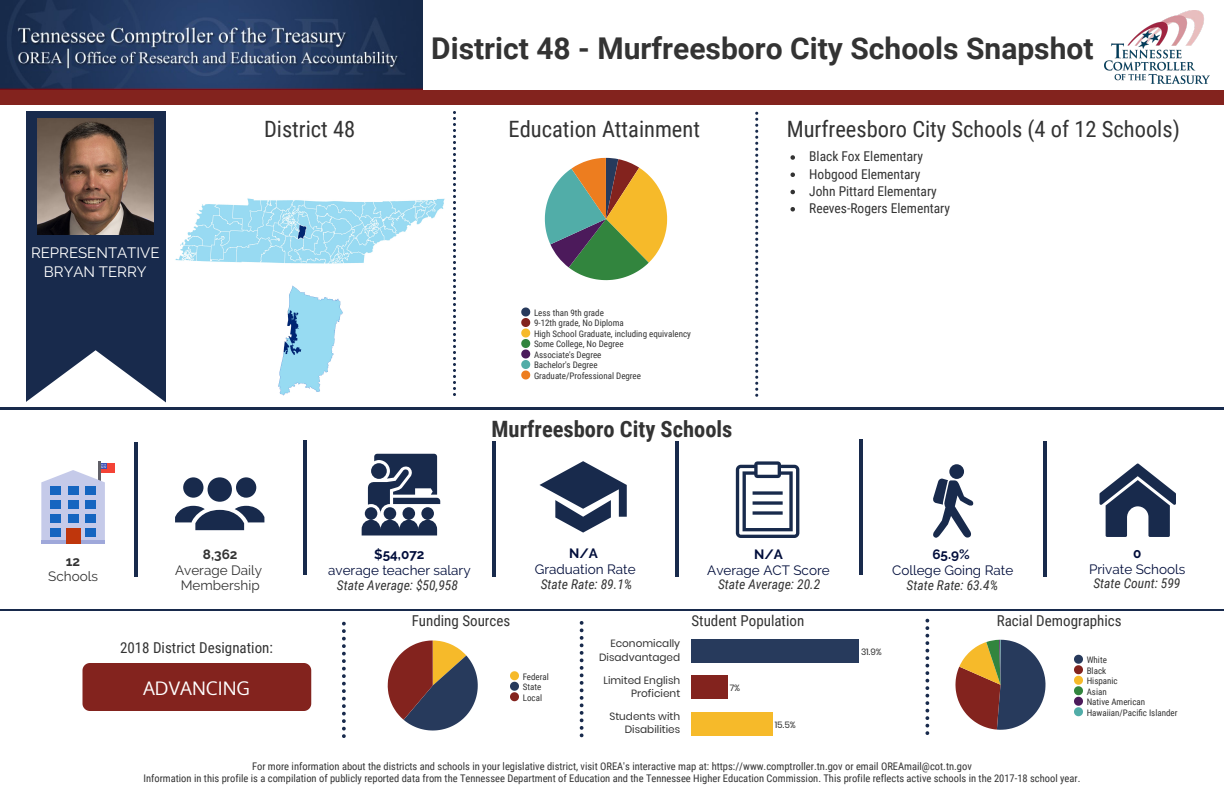
<style>
.page{position:relative;width:1224px;height:792px;background:#fff}
.page>*{position:absolute;margin:0;border:0;box-sizing:border-box;transform-origin:0 0}
.t1{font:700 30px "Roboto";color:#333}
.t2{font:22.5px "Roboto Condensed";color:#333}
.t3{font:700 22.5px "Roboto Condensed";color:#333}
.t4{font:18.8px "Oxygen";color:#fff}
.t5{font:15px "Roboto Condensed";color:#333}
.t6{font:15px/18.8px "Raleway";color:#fff;text-align:center}
.t7{font:italic 13.5px "Roboto Condensed";color:#333}
.t8{font:13.5px/17.2px "Roboto Condensed";color:#333}
.t9{font:13.5px "Raleway";color:#010d3b}
.t10{font:13.5px/15.8px "Raleway";color:#333;text-align:center}
.t11{font:700 13.5px "Raleway";color:#010d3b}
.t12{font:700 13.5px "Raleway";color:#333}
.t13{font:10.5px/12px "Roboto Condensed";color:#333;text-align:center}
.t14{font:10.5px/13.5px "Poppins";color:#333;text-align:right}
.t15{font:9px/10.5px "Roboto Condensed";color:#333}
.t16{font:9px "Poppins";color:#333}
</style>
<div class="page">
<svg style="left:790px;top:155px;width:5px;height:5px"></svg>
<svg style="left:790px;top:172px;width:5px;height:5px"></svg>
<svg style="left:790px;top:190px;width:5px;height:4px"></svg>
<svg style="left:790px;top:207px;width:5px;height:5px"></svg>
<div style="left:26px;top:111px;width:140px;height:385px;background:#182a4c"></div>
<div style="left:692px;top:639px;width:167px;height:24px;background:#273a5c"></div>
<div style="left:692px;top:675px;width:36px;height:24px;background:#83231e"></div>
<div style="left:692px;top:712px;width:81px;height:24px;background:#f6ba2a"></div>
<hr style="left:303px;top:440px;width:4px;height:135px;background:#182a4c">
<hr style="left:0;top:610px;width:1224px;height:1px;background:#182a4c">
<svg style="left:926px;top:619px;width:3px;height:116px"></svg>
<svg style="left:580px;top:621px;width:4px;height:116px"></svg>
<svg style="left:388px;top:640px;width:90px;height:91px"></svg>
<svg style="left:510px;top:671px;width:9px;height:30px"></svg>
<svg style="left:955px;top:640px;width:91px;height:90px"></svg>
<svg style="left:1074px;top:655px;width:9px;height:61px"></svg>
<hr style="left:0;top:407px;width:1224px;height:3px;background:#182a4c">
<svg style="left:539px;top:461px;width:88px;height:72px"></svg>
<svg style="left:736px;top:461px;width:63px;height:77px"></svg>
<svg style="left:933px;top:464px;width:41px;height:74px"></svg>
<hr style="left:492px;top:441px;width:4px;height:136px;background:#182a4c">
<hr style="left:859px;top:439px;width:4px;height:136px;background:#182a4c">
<hr style="left:675px;top:441px;width:4px;height:136px;background:#182a4c">
<svg style="left:362px;top:454px;width:78px;height:82px"></svg>
<hr style="left:1043px;top:441px;width:4px;height:136px;background:#182a4c">
<svg style="left:1100px;top:464px;width:76px;height:73px"></svg>
<img style="left:0;top:0;width:422px;height:90px">
<svg style="left:26px;top:350px;width:238px;height:191px"></svg>
<hr style="left:41px;top:541px;width:64px;height:3px;background:#9fa8da">
<div style="left:66px;top:528px;width:14px;height:16px;background:#bf360c"></div>
<div style="left:85px;top:514px;width:11px;height:9px;background:#1565c0"></div>
<div style="left:68px;top:514px;width:10px;height:9px;background:#1565c0"></div>
<div style="left:50px;top:514px;width:11px;height:9px;background:#1565c0"></div>
<div style="left:85px;top:528px;width:11px;height:9px;background:#1565c0"></div>
<div style="left:50px;top:528px;width:11px;height:9px;background:#1565c0"></div>
<div style="left:85px;top:500px;width:11px;height:9px;background:#1565c0"></div>
<div style="left:68px;top:500px;width:10px;height:9px;background:#1565c0"></div>
<div style="left:50px;top:500px;width:11px;height:9px;background:#1565c0"></div>
<div style="left:85px;top:486px;width:11px;height:9px;background:#1565c0"></div>
<div style="left:68px;top:486px;width:10px;height:9px;background:#1565c0"></div>
<div style="left:50px;top:486px;width:11px;height:9px;background:#1565c0"></div>
<hr style="left:134px;top:442px;width:4px;height:135px;background:#182a4c">
<svg style="left:342px;top:622px;width:4px;height:116px"></svg>
<div style="left:0;top:90px;width:1224px;height:14px;background:#83231e"></div>
<svg style="left:453px;top:111px;width:3px;height:285px"></svg>
<svg style="left:755px;top:112px;width:3px;height:285px"></svg>
<svg style="left:545px;top:158px;width:122px;height:122px"></svg>
<svg style="left:521px;top:308px;width:9px;height:72px"></svg>
<div style="left:82px;top:663px;width:229px;height:48px;background:#83231e"></div>
<img style="left:175px;top:198px;width:270px;height:66px">
<img style="left:222px;top:285px;width:121px;height:113px">
<img style="left:38px;top:118px;width:116px;height:117px">
<img style="left:1104px;top:10px;width:106px;height:73px">
<h1 class="t1" style="left:431px;top:27px;width:664px">District 48 - Murfreesboro City Schools Snapshot</h1>
<h2 class="t2" style="left:264px;top:113px;width:93px">District 48</h2>
<h2 class="t2" style="left:508px;top:113px;width:193px">Education Attainment</h2>
<h2 class="t2" style="left:787px;top:113px;width:395px">Murfreesboro City Schools (4 of 12 Schools)</h2>
<h3 class="t6" style="left:31px;top:243px;width:130px">REPRESENTATIVE<br>BRYAN TERRY</h3>
<p class="t12" style="left:66px;top:553px;width:16px">12</p>
<p class="t10" style="left:48px;top:569px;width:51px">Schools</p>
<p class="t12" style="left:203px;top:546px;width:36px">8,362</p>
<p class="t10" style="left:175px;top:562px;width:88px">Average Daily<br>Membership</p>
<h3 class="t5" style="left:120px;top:637px;width:154px">2018 District Designation:</h3>
<h3 class="t4" style="left:143px;top:675px;width:108px">ADVANCING</h3>
<p class="t15" style="left:534px;top:307px;width:158px">Less than 9th grade<br>9-12th grade, No Diploma<br>High School Graduate, including equivalency<br>Some College, No Degree<br>Associate's Degree<br>Bachelor's Degree<br>Graduate/Professional Degree</p>
<h2 class="t3" style="left:492px;top:413px;width:242px">Murfreesboro City Schools</h2>
<p class="t8" style="left:809px;top:147px;width:142px">Black Fox Elementary<br>Hobgood Elementary<br>John Pittard Elementary<br>Reeves-Rogers Elementary</p>
<p class="t11" style="left:374px;top:546px;width:52px">$54,072</p>
<p class="t9" style="left:328px;top:562px;width:144px">average teacher salary</p>
<p class="t11" style="left:569px;top:546px;width:30px">N/A</p>
<p class="t9" style="left:535px;top:561px;width:102px">Graduation Rate</p>
<p class="t11" style="left:932px;top:546px;width:39px">65.9%</p>
<p class="t9" style="left:892px;top:562px;width:123px">College Going Rate</p>
<p class="t11" style="left:754px;top:546px;width:30px">N/A</p>
<p class="t9" style="left:707px;top:562px;width:124px">Average ACT Score</p>
<p class="t11" style="left:1133px;top:546px;width:10px">0</p>
<p class="t9" style="left:1089px;top:561px;width:98px">Private Schools</p>
<p class="t7" style="left:337px;top:575px;width:122px">State Average: $50,958</p>
<p class="t7" style="left:541px;top:574px;width:93px">State Rate: 89.1%</p>
<p class="t7" style="left:718px;top:574px;width:104px">State Average: 20.2</p>
<p class="t7" style="left:907px;top:576px;width:93px">State Rate: 63.4%</p>
<p class="t7" style="left:1093px;top:574px;width:88px">State Count: 599</p>
<h3 class="t5" style="left:412px;top:610px;width:100px">Funding Sources</h3>
<p class="t15" style="left:523px;top:671px;width:28px">Federal<br>State<br>Local</p>
<p class="t14" style="left:599px;top:637px;width:83px">Economically<br>Disadvantaged</p>
<p class="t14" style="left:603px;top:673px;width:78px">Limited English<br>Proficient</p>
<p class="t14" style="left:609px;top:710px;width:72px">Students with<br>Disabilities</p>
<h3 class="t5" style="left:692px;top:610px;width:114px">Student Population</h3>
<p class="t16" style="left:730px;top:682px;width:12px">7%</p>
<p class="t16" style="left:775px;top:719px;width:23px">15.5%</p>
<p class="t16" style="left:861px;top:646px;width:22px">31.9%</p>
<h3 class="t5" style="left:997px;top:610px;width:126px">Racial Demographics</h3>
<p class="t15" style="left:1087px;top:654px;width:92px">White<br>Black<br>Hispanic<br>Asian<br>Native American<br>Hawaiian/Pacific Islander</p>
<p class="t13" style="left:143px;top:760px;width:939px">For more information about the districts and schools in your legislative district, visit OREA's interactive map at: https://www.comptroller.tn.gov or email OREAmail@cot.tn.gov<br>Information in this profile is a compilation of publicly reported data from the Tennessee Department of Education and the Tennessee Higher Education Commission. This profile reflects active schools in the 2017-18 school year.</p>
</div>
